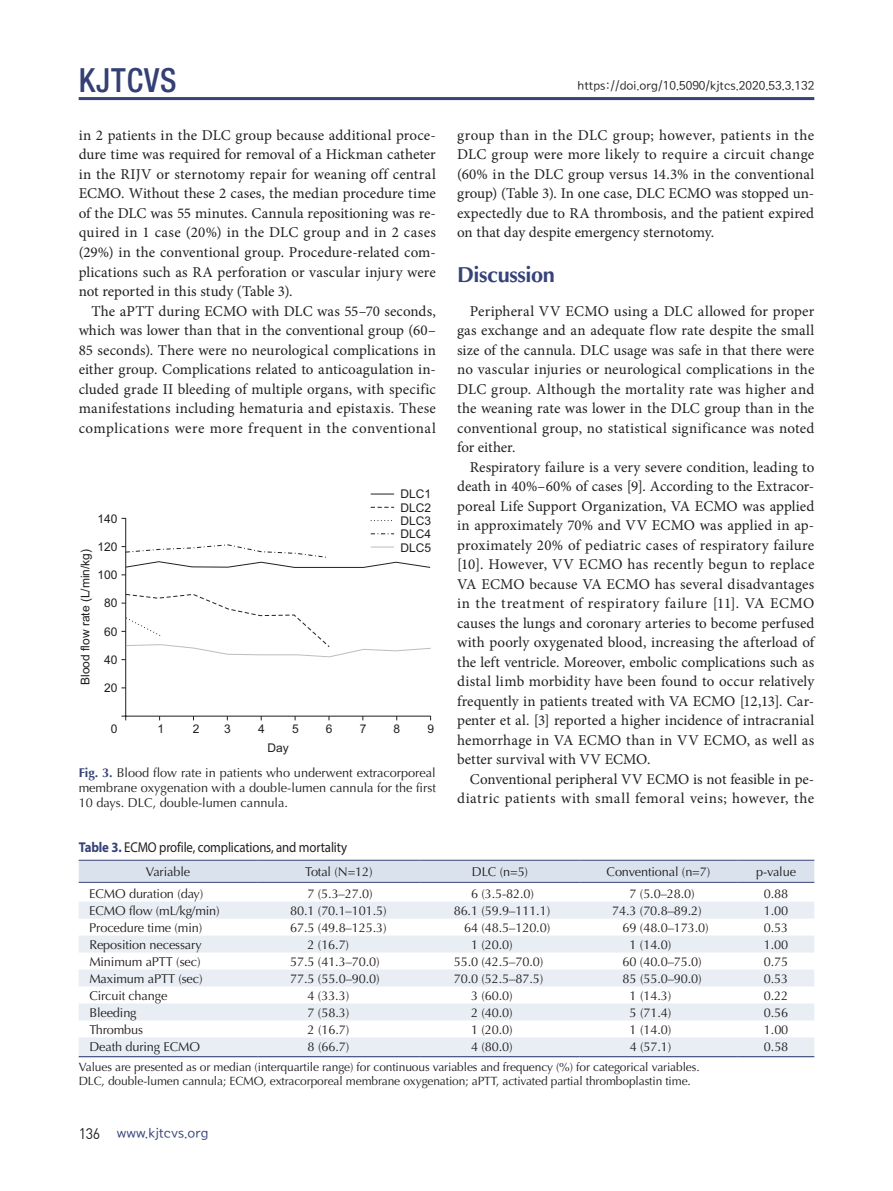
<style>
.page{position:relative;width:893px;height:1191px;background:#fff}
.page>*{position:absolute;margin:0;border:0;box-sizing:border-box;transform-origin:0 0}
.t1{font:500 condensed 33.3px "Helvetica Neue LT Std";letter-spacing:.03em;color:#344074;scale:.95 1}
.t2{font:700 21.75px "Optima LT Std";letter-spacing:-.02em;color:#364378}
.t3{font:15px/19.5px "Minion Pro";letter-spacing:.015em;color:#231f20;text-align:justify}
.t4{font:15px "Dinreg";color:#231f20;scale:.95 1}
.t5{font:14.25px "Myriad Pro";letter-spacing:-.01em;color:#231f20;scale:.9 1}
.t6{font:13.5px "Seoul Namsan M";color:#364378}
.t7{font:12.75px/15px "Optima LT Std";letter-spacing:-.01em;color:#231f20;text-align:justify}
.t8{font:12px/13.5px "Optima LT Std";letter-spacing:-.01em;color:#231f20}
.t9{font:12px/13.4px "Arial";color:#231f20;text-align:justify}
.t10{font:12px "Seoul Namsan M";color:#231f20}
.s1{font-weight:700;color:#364378}
</style>
<div class="page">
<hr style="left:79px;top:97px;width:735px;height:3px;background:#364378">
<svg style="left:121px;top:517px;width:311px;height:204px"></svg>
<svg style="left:371px;top:533px;width:23px;height:1px"></svg>
<svg style="left:371px;top:520px;width:23px;height:1px"></svg>
<svg style="left:371px;top:507px;width:23px;height:1px"></svg>
<svg style="left:371px;top:493px;width:23px;height:1px"></svg>
<svg style="left:121px;top:544px;width:310px;height:24px"></svg>
<svg style="left:121px;top:593px;width:311px;height:67px"></svg>
<div style="left:79px;top:861px;width:735px;height:21px;background:#dae3ed"></div>
<svg style="left:79px;top:902px;width:735px;height:154px;fill:#e8eef4"></svg>
<hr style="left:79px;top:860px;width:178px;height:1px;background:#364378">
<hr style="left:257px;top:860px;width:164px;height:1px;background:#364378">
<hr style="left:421px;top:860px;width:158px;height:1px;background:#364378">
<hr style="left:579px;top:860px;width:159px;height:1px;background:#364378">
<hr style="left:738px;top:860px;width:76px;height:1px;background:#364378">
<hr style="left:79px;top:882px;width:178px;height:1px;background:#364378">
<hr style="left:257px;top:882px;width:164px;height:1px;background:#364378">
<hr style="left:421px;top:882px;width:158px;height:1px;background:#364378">
<hr style="left:579px;top:882px;width:159px;height:1px;background:#364378">
<hr style="left:738px;top:882px;width:76px;height:1px;background:#364378">
<hr style="left:79px;top:1056px;width:178px;height:1px;background:#364378">
<hr style="left:257px;top:1056px;width:164px;height:1px;background:#364378">
<hr style="left:421px;top:1056px;width:158px;height:1px;background:#364378">
<hr style="left:579px;top:1056px;width:159px;height:1px;background:#364378">
<hr style="left:738px;top:1056px;width:76px;height:1px;background:#364378">
<h1 class="t1" style="left:79px;top:60px;width:105px">KJTCVS</h1>
<p class="t3" style="left:79px;top:125px;width:359px">in 2 patients in the DLC group because additional proce&shy;dure time was required for removal of a Hickman catheter in the RIJV or sternotomy repair for weaning off central ECMO. Without these 2 cases, the median procedure time of the DLC was 55 minutes. Cannula repositioning was re&shy;quired in 1 case (20%) in the DLC group and in 2 cases (29%) in the conventional group. Procedure-related com&shy;plications such as RA perforation or vascular injury were not reported in this study (Table 3).</p>
<p class="t3" style="left:79px;top:301px;width:359px;text-indent:13px">The aPTT during ECMO with DLC was 55–70 seconds, which was lower than that in the conventional group (60– 85 seconds). There were no neurological complications in either group. Complications related to anticoagulation in&shy;cluded grade II bleeding of multiple organs, with specific manifestations including hematuria and epistaxis. These complications were more frequent in the conventional</p>
<p class="t9" style="left:98px;top:513px;width:22px">140</p>
<p class="t9" style="left:98px;top:541px;width:22px">120</p>
<p class="t9" style="left:98px;top:569px;width:22px">100</p>
<p class="t9" style="left:104px;top:597px;width:15px">80</p>
<p class="t9" style="left:104px;top:626px;width:15px">60</p>
<p class="t9" style="left:104px;top:654px;width:15px">40</p>
<p class="t9" style="left:104px;top:682px;width:15px">20</p>
<p class="t9" style="left:80px;top:685px;width:138px;rotate:-90deg">Blood flow rate (L/min/kg)</p>
<p class="t9" style="left:400px;top:488px;width:32px">DLC1<br>DLC2<br>DLC3<br>DLC4<br>DLC5</p>
<p class="t9" style="left:111px;top:723px;width:8px">0</p>
<p class="t9" style="left:157px;top:723px;width:8px">1</p>
<p class="t9" style="left:193px;top:723px;width:8px">2</p>
<p class="t9" style="left:224px;top:723px;width:8px">3</p>
<p class="t9" style="left:258px;top:723px;width:8px">4</p>
<p class="t9" style="left:292px;top:723px;width:8px">5</p>
<p class="t9" style="left:326px;top:723px;width:8px">6</p>
<p class="t9" style="left:360px;top:723px;width:8px">7</p>
<p class="t9" style="left:394px;top:723px;width:8px">8</p>
<p class="t9" style="left:268px;top:742px;width:23px">Day</p>
<p class="t9" style="left:427px;top:723px;width:8px">9</p>
<p class="t7" style="left:79px;top:765px;width:359px"><span class="s1">Fig. 3.</span> Blood flow rate in patients who underwent extracorporeal membrane oxygenation with a double-lumen cannula for the first 10 days. DLC, double-lumen cannula.</p>
<p class="t10" style="left:577px;top:79px;width:238px">https://doi.org/10.5090/kjtcs.2020.53.3.132</p>
<p class="t3" style="left:457px;top:125px;width:359px">group than in the DLC group; however, patients in the DLC group were more likely to require a circuit change (60% in the DLC group versus 14.3% in the conventional group) (Table 3). In one case, DLC ECMO was stopped un&shy;expectedly due to RA thrombosis, and the patient expired on that day despite emergency sternotomy.</p>
<h2 class="t2" style="left:457px;top:262px;width:99px">Discussion</h2>
<p class="t3" style="left:457px;top:301px;width:359px;text-indent:13px">Peripheral VV ECMO using a DLC allowed for proper gas exchange and an adequate flow rate despite the small size of the cannula. DLC usage was safe in that there were no vascular injuries or neurological complications in the DLC group. Although the mortality rate was higher and the weaning rate was lower in the DLC group than in the conventional group, no statistical significance was noted for either.</p>
<p class="t3" style="left:457px;top:457px;width:359px;text-indent:13px">Respiratory failure is a very severe condition, leading to death in 40%–60% of cases [9]. According to the Extracor&shy;poreal Life Support Organization, VA ECMO was applied in approximately 70% and VV ECMO was applied in ap&shy;proximately 20% of pediatric cases of respiratory failure [10]. However, VV ECMO has recently begun to replace VA ECMO because VA ECMO has several disadvantages in the treatment of respiratory failure [11]. VA ECMO causes the lungs and coronary arteries to become perfused with poorly oxygenated blood, increasing the afterload of the left ventricle. Moreover, embolic complications such as distal limb morbidity have been found to occur relatively frequently in patients treated with VA ECMO [12,13]. Car&shy;penter et al. [3] reported a higher incidence of intracranial hemorrhage in VA ECMO than in VV ECMO, as well as better survival with VV ECMO.</p>
<p class="t3" style="left:457px;top:769px;width:359px;text-align:right">Conventional peripheral VV ECMO is not feasible in pe&shy;diatric patients with small femoral veins; however, the</p>
<p class="t5" style="left:79px;top:838px;width:300px"><span class="s1">Table 3.</span> ECMO profile, complications, and mortality</p>
<p class="t7" style="left:146px;top:864px;width:46px">Variable</p>
<p class="t7" style="left:305px;top:864px;width:69px">Total (N=12)</p>
<p class="t7" style="left:472px;top:864px;width:58px">DLC (n=5)</p>
<p class="t7" style="left:607px;top:864px;width:105px">Conventional (n=7)</p>
<p class="t7" style="left:756px;top:864px;width:42px">p-value</p>
<p class="t7" style="left:89px;top:887px;width:116px">ECMO duration (day)</p>
<p class="t7" style="left:307px;top:887px;width:67px">7 (5.3–27.0)</p>
<p class="t7" style="left:471px;top:887px;width:65px">6 (3.5-82.0)</p>
<p class="t7" style="left:629px;top:887px;width:67px">7 (5.0–28.0)</p>
<p class="t7" style="left:764px;top:887px;width:26px">0.88</p>
<p class="t7" style="left:89px;top:903px;width:132px">ECMO flow (mL/kg/min)</p>
<p class="t7" style="left:290px;top:903px;width:98px">80.1 (70.1–101.5)</p>
<p class="t7" style="left:454px;top:903px;width:98px">86.1 (59.9–111.1)</p>
<p class="t7" style="left:612px;top:903px;width:91px">74.3 (70.8–89.2)</p>
<p class="t7" style="left:764px;top:903px;width:26px">1.00</p>
<p class="t7" style="left:89px;top:920px;width:115px">Procedure time (min)</p>
<p class="t7" style="left:290px;top:920px;width:98px">67.5 (49.8–125.3)</p>
<p class="t7" style="left:464px;top:920px;width:88px">64 (48.5–120.0)</p>
<p class="t7" style="left:623px;top:920px;width:88px">69 (48.0–173.0)</p>
<p class="t7" style="left:764px;top:920px;width:26px">0.53</p>
<p class="t7" style="left:89px;top:937px;width:114px">Reposition necessary</p>
<p class="t7" style="left:308px;top:937px;width:43px">2 (16.7)</p>
<p class="t7" style="left:471px;top:937px;width:43px">1 (20.0)</p>
<p class="t7" style="left:630px;top:937px;width:43px">1 (14.0)</p>
<p class="t7" style="left:764px;top:937px;width:26px">1.00</p>
<p class="t7" style="left:89px;top:954px;width:113px">Minimum aPTT (sec)</p>
<p class="t7" style="left:290px;top:954px;width:91px">57.5 (41.3–70.0)</p>
<p class="t7" style="left:454px;top:954px;width:91px">55.0 (42.5–70.0)</p>
<p class="t7" style="left:623px;top:954px;width:81px">60 (40.0–75.0)</p>
<p class="t7" style="left:764px;top:954px;width:26px">0.75</p>
<p class="t7" style="left:89px;top:971px;width:115px">Maximum aPTT (sec)</p>
<p class="t7" style="left:290px;top:971px;width:91px">77.5 (55.0–90.0)</p>
<p class="t7" style="left:454px;top:971px;width:91px">70.0 (52.5–87.5)</p>
<p class="t7" style="left:623px;top:971px;width:81px">85 (55.0–90.0)</p>
<p class="t7" style="left:764px;top:971px;width:26px">0.53</p>
<p class="t7" style="left:89px;top:988px;width:80px">Circuit change</p>
<p class="t7" style="left:308px;top:988px;width:43px">4 (33.3)</p>
<p class="t7" style="left:471px;top:988px;width:43px">3 (60.0)</p>
<p class="t7" style="left:630px;top:988px;width:43px">1 (14.3)</p>
<p class="t7" style="left:764px;top:988px;width:26px">0.22</p>
<p class="t7" style="left:89px;top:1005px;width:49px">Bleeding</p>
<p class="t7" style="left:308px;top:1005px;width:43px">7 (58.3)</p>
<p class="t7" style="left:471px;top:1005px;width:43px">2 (40.0)</p>
<p class="t7" style="left:630px;top:1005px;width:43px">5 (71.4)</p>
<p class="t7" style="left:764px;top:1005px;width:26px">0.56</p>
<p class="t7" style="left:89px;top:1022px;width:55px">Thrombus</p>
<p class="t7" style="left:308px;top:1022px;width:43px">2 (16.7)</p>
<p class="t7" style="left:471px;top:1022px;width:43px">1 (20.0)</p>
<p class="t7" style="left:630px;top:1022px;width:43px">1 (14.0)</p>
<p class="t7" style="left:764px;top:1022px;width:26px">1.00</p>
<p class="t7" style="left:89px;top:1039px;width:112px">Death during ECMO</p>
<p class="t7" style="left:308px;top:1039px;width:43px">8 (66.7)</p>
<p class="t7" style="left:471px;top:1039px;width:43px">4 (80.0)</p>
<p class="t7" style="left:630px;top:1039px;width:43px">4 (57.1)</p>
<p class="t7" style="left:764px;top:1039px;width:26px">0.58</p>
<p class="t8" style="left:79px;top:1060px;width:623px">Values are presented as or median (interquartile range) for continuous variables and frequency (%) for categorical variables.<br>DLC, double-lumen cannula; ECMO, extracorporeal membrane oxygenation; aPTT, activated partial thromboplastin time.</p>
<p class="t4" style="left:79px;top:1124px;width:24px">136</p>
<p class="t6" style="left:117px;top:1126px;width:93px">www.kjtcvs.org</p>
</div>
